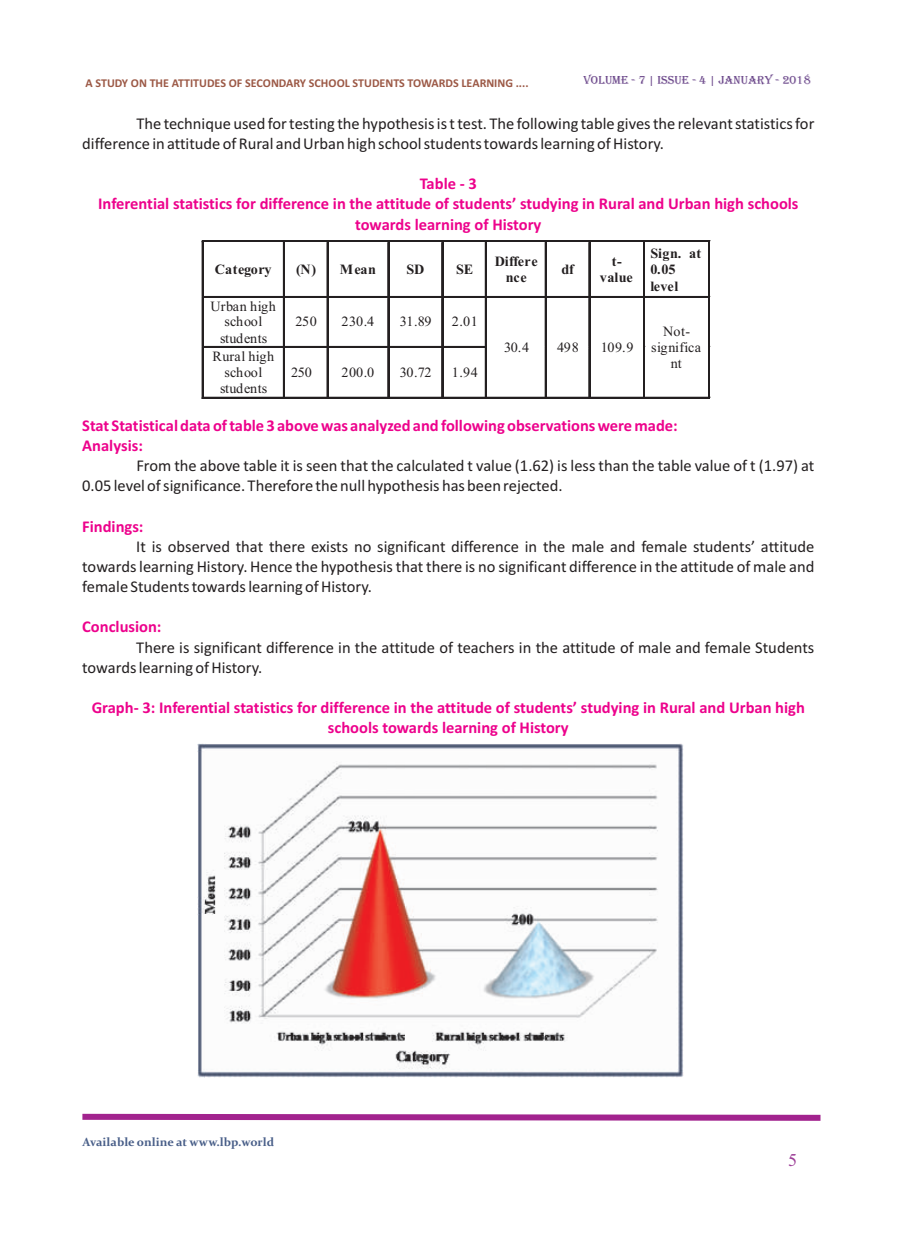
<style>
.page{position:relative;width:898px;height:1242px;background:#fff}
.page>*{position:absolute;margin:0;border:0;box-sizing:border-box;transform-origin:0 0}
.t1{font:18px "Times New Roman";color:#9c3d96}
.t2{font:16.5px/20.1px "Calibri";color:#231f20}
.t3{font:700 16.5px/20.1px "Calibri";color:#ed028c;text-align:center}
.t4{font:14.1px/16.2px "Times New Roman";letter-spacing:.025em;color:#231f20;text-align:center}
.t5{font:700 14.1px/16.6px "Times New Roman";color:#231f20;text-align:center}
.t6{font:700 14.1px/16.2px "Times New Roman";letter-spacing:.025em;color:#231f20}
.t7{font:700 12px "Calibri";color:#9c5946}
.t8{font:700 12px "Constantia";color:#485e88}
.t9{font:12px "Algerian";color:#674287}
</style>
<div class="page">
<svg style="left:82px;top:1113px;width:739px;height:8px;background:#b959aa"></svg>
<hr style="left:204px;top:241px;width:79px;height:1px;background:#231f20">
<hr style="left:204px;top:240px;width:79px;height:1px;background:#231f20">
<hr style="left:285px;top:241px;width:42px;height:1px;background:#231f20">
<hr style="left:285px;top:240px;width:42px;height:1px;background:#231f20">
<hr style="left:328px;top:241px;width:59px;height:1px;background:#231f20">
<hr style="left:328px;top:240px;width:59px;height:1px;background:#231f20">
<hr style="left:389px;top:241px;width:52px;height:1px;background:#231f20">
<hr style="left:389px;top:240px;width:52px;height:1px;background:#231f20">
<hr style="left:443px;top:241px;width:42px;height:1px;background:#231f20">
<hr style="left:443px;top:240px;width:42px;height:1px;background:#231f20">
<hr style="left:487px;top:241px;width:58px;height:1px;background:#231f20">
<hr style="left:487px;top:240px;width:58px;height:1px;background:#231f20">
<hr style="left:546px;top:241px;width:42px;height:1px;background:#231f20">
<hr style="left:546px;top:240px;width:42px;height:1px;background:#231f20">
<hr style="left:590px;top:241px;width:53px;height:1px;background:#231f20">
<hr style="left:590px;top:240px;width:53px;height:1px;background:#231f20">
<hr style="left:645px;top:241px;width:63px;height:1px;background:#231f20">
<hr style="left:645px;top:240px;width:63px;height:1px;background:#231f20">
<hr style="left:202px;top:242px;width:2px;height:54px;background:#231f20">
<hr style="left:283px;top:242px;width:2px;height:54px;background:#231f20">
<hr style="left:327px;top:242px;width:1px;height:54px;background:#231f20">
<hr style="left:326px;top:242px;width:1px;height:54px;background:#231f20">
<hr style="left:387px;top:242px;width:2px;height:54px;background:#231f20">
<hr style="left:441px;top:242px;width:2px;height:54px;background:#231f20">
<hr style="left:485px;top:242px;width:2px;height:54px;background:#231f20">
<hr style="left:545px;top:242px;width:1px;height:54px;background:#231f20">
<hr style="left:544px;top:242px;width:1px;height:54px;background:#231f20">
<hr style="left:588px;top:242px;width:2px;height:54px;background:#231f20">
<hr style="left:643px;top:242px;width:2px;height:54px;background:#231f20">
<hr style="left:708px;top:242px;width:2px;height:54px;background:#231f20">
<hr style="left:204px;top:296px;width:79px;height:2px;background:#231f20">
<hr style="left:285px;top:296px;width:42px;height:2px;background:#231f20">
<hr style="left:328px;top:296px;width:59px;height:2px;background:#231f20">
<hr style="left:389px;top:296px;width:52px;height:2px;background:#231f20">
<hr style="left:443px;top:296px;width:42px;height:2px;background:#231f20">
<hr style="left:487px;top:296px;width:58px;height:2px;background:#231f20">
<hr style="left:546px;top:296px;width:42px;height:2px;background:#231f20">
<hr style="left:590px;top:296px;width:53px;height:2px;background:#231f20">
<hr style="left:645px;top:296px;width:63px;height:2px;background:#231f20">
<hr style="left:202px;top:298px;width:2px;height:48px;background:#231f20">
<hr style="left:283px;top:298px;width:2px;height:48px;background:#231f20">
<hr style="left:327px;top:298px;width:1px;height:48px;background:#231f20">
<hr style="left:326px;top:298px;width:1px;height:48px;background:#231f20">
<hr style="left:387px;top:298px;width:2px;height:48px;background:#231f20">
<hr style="left:441px;top:298px;width:2px;height:48px;background:#231f20">
<hr style="left:485px;top:298px;width:2px;height:48px;background:#231f20">
<hr style="left:545px;top:298px;width:1px;height:48px;background:#231f20">
<hr style="left:544px;top:298px;width:1px;height:48px;background:#231f20">
<hr style="left:588px;top:298px;width:2px;height:48px;background:#231f20">
<hr style="left:643px;top:298px;width:2px;height:48px;background:#231f20">
<hr style="left:708px;top:298px;width:2px;height:48px;background:#231f20">
<hr style="left:204px;top:346px;width:79px;height:2px;background:#231f20">
<hr style="left:285px;top:346px;width:42px;height:2px;background:#231f20">
<hr style="left:328px;top:346px;width:59px;height:2px;background:#231f20">
<hr style="left:389px;top:346px;width:52px;height:2px;background:#231f20">
<hr style="left:443px;top:346px;width:42px;height:2px;background:#231f20">
<hr style="left:202px;top:348px;width:2px;height:49px;background:#231f20">
<hr style="left:204px;top:397px;width:79px;height:2px;background:#231f20">
<hr style="left:283px;top:348px;width:2px;height:49px;background:#231f20">
<hr style="left:285px;top:397px;width:42px;height:2px;background:#231f20">
<hr style="left:327px;top:348px;width:1px;height:49px;background:#231f20">
<hr style="left:326px;top:348px;width:1px;height:49px;background:#231f20">
<hr style="left:328px;top:397px;width:59px;height:2px;background:#231f20">
<hr style="left:387px;top:348px;width:2px;height:49px;background:#231f20">
<hr style="left:389px;top:397px;width:52px;height:2px;background:#231f20">
<hr style="left:441px;top:348px;width:2px;height:49px;background:#231f20">
<hr style="left:443px;top:397px;width:42px;height:2px;background:#231f20">
<hr style="left:485px;top:348px;width:2px;height:49px;background:#231f20">
<hr style="left:487px;top:397px;width:58px;height:2px;background:#231f20">
<hr style="left:545px;top:348px;width:1px;height:49px;background:#231f20">
<hr style="left:544px;top:348px;width:1px;height:49px;background:#231f20">
<hr style="left:546px;top:397px;width:42px;height:2px;background:#231f20">
<hr style="left:588px;top:348px;width:2px;height:49px;background:#231f20">
<hr style="left:590px;top:397px;width:53px;height:2px;background:#231f20">
<hr style="left:643px;top:348px;width:2px;height:49px;background:#231f20">
<hr style="left:645px;top:397px;width:63px;height:2px;background:#231f20">
<hr style="left:708px;top:348px;width:2px;height:49px;background:#231f20">
<img style="left:198px;top:743px;width:485px;height:334px">
<p class="t7" style="left:85px;top:78px;width:444px">A STUDY ON THE ATTITUDES OF SECONDARY SCHOOL STUDENTS TOWARDS LEARNING ....</p>
<p class="t9" style="left:583px;top:73px;width:229px">Volume - 7 | Issue - 4 | january - 2018</p>
<p class="t2" style="left:82px;top:115px;width:733px;text-indent:54px">The technique used for testing the hypothesis is t test. The following table gives the relevant statistics for difference in attitude of Rural and Urban high school students towards learning of History.</p>
<p class="t3" style="left:98px;top:175px;width:701px">Table - 3<br>Inferential statistics for difference in the attitude of students’ studying in Rural and Urban high schools towards learning of History</p>
<p class="t5" style="left:215px;top:262px;width:58px">Category</p>
<p class="t5" style="left:296px;top:262px;width:81px">(N) Mean</p>
<p class="t5" style="left:406px;top:262px;width:19px">SD</p>
<p class="t5" style="left:456px;top:262px;width:19px">SE</p>
<p class="t5" style="left:494px;top:254px;width:45px">Differe nce</p>
<p class="t5" style="left:561px;top:262px;width:14px">df</p>
<p class="t5" style="left:599px;top:254px;width:34px">t&shy;value</p>
<p class="t6" style="left:650px;top:247px;width:52px">Sign. at<br>0.05 level</p>
<p class="t4" style="left:210px;top:299px;width:67px">Urban high school students</p>
<p class="t4" style="left:295px;top:315px;width:23px">250</p>
<p class="t4" style="left:341px;top:315px;width:34px">230.4</p>
<p class="t4" style="left:399px;top:315px;width:33px">31.89</p>
<p class="t4" style="left:451px;top:315px;width:27px">2.01</p>
<p class="t4" style="left:651px;top:324px;width:51px">Not&shy;significa nt</p>
<p class="t4" style="left:504px;top:341px;width:27px">30.4</p>
<p class="t4" style="left:557px;top:341px;width:23px">498</p>
<p class="t4" style="left:600px;top:341px;width:34px">109.9</p>
<p class="t4" style="left:212px;top:349px;width:63px">Rural high school students</p>
<p class="t4" style="left:291px;top:366px;width:22px">250</p>
<p class="t4" style="left:341px;top:366px;width:34px">200.0</p>
<p class="t4" style="left:399px;top:366px;width:33px">30.72</p>
<p class="t4" style="left:451px;top:366px;width:27px">1.94</p>
<p class="t3" style="left:82px;top:417px;width:596px;text-align:left">Stat Statistical data of table 3 above was analyzed and following observations were made:<br>Analysis:</p>
<p class="t2" style="left:82px;top:457px;width:733px;text-indent:54px">From the above table it is seen that the calculated t value (1.62) is less than the table value of t (1.97) at<br>0.05 level of significance. Therefore the null hypothesis has been rejected.</p>
<p class="t3" style="left:82px;top:517px;width:63px">Findings:</p>
<p class="t2" style="left:82px;top:538px;width:733px;text-align:justify;text-indent:54px">It is observed that there exists no significant difference in the male and female students’ attitude towards learning History. Hence the hypothesis that there is no significant difference in the attitude of male and female Students towards learning of History.</p>
<p class="t3" style="left:82px;top:618px;width:81px">Conclusion:</p>
<p class="t2" style="left:82px;top:638px;width:733px;text-indent:54px">There is significant difference in the attitude of teachers in the attitude of male and female Students towards learning of History.</p>
<p class="t3" style="left:92px;top:699px;width:714px">Graph- 3: Inferential statistics for difference in the attitude of students’ studying in Rural and Urban high schools towards learning of History</p>
<p class="t8" style="left:82px;top:1137px;width:193px">Available online at www.lbp.world</p>
<p class="t1" style="left:787px;top:1154px;width:10px">5</p>
</div>
